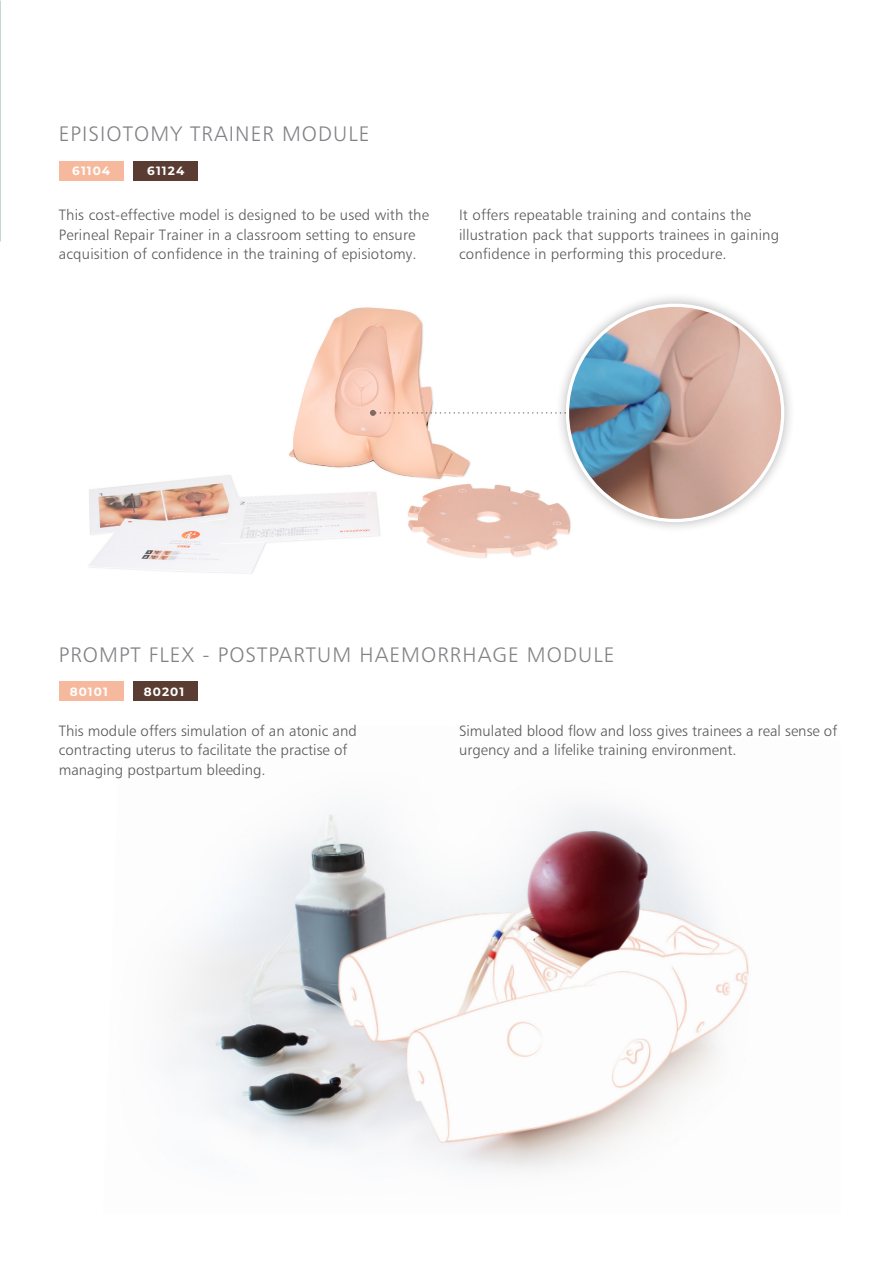
<style>
.page{position:relative;width:893px;height:1263px;background:#fff}
.page>*{position:absolute;margin:0;border:0;box-sizing:border-box;transform-origin:0 0}
.t1{font:21px "Humanist 777 BT Light B";letter-spacing:.05em;color:#808285}
.t2{font:15px/19.5px "Humanist 777 BT Light B";letter-spacing:.01em;color:#58595b}
.t3{font:700 12px "Montserrat";letter-spacing:.095em;color:#fff}
</style>
<div class="page">
<img style="left:173px;top:806px;width:576px;height:364px">
<div style="left:133px;top:682px;width:65px;height:19px;background:#5a3c32"></div>
<div style="left:59px;top:682px;width:65px;height:19px;background:#f7b99d"></div>
<img style="left:88px;top:307px;width:481px;height:267px">
<div style="left:133px;top:161px;width:65px;height:19px;background:#5a3c32"></div>
<div style="left:59px;top:161px;width:65px;height:19px;background:#f7b99d"></div>
<svg style="left:370px;top:410px;width:184px;height:6px"></svg>
<div style="left:554px;top:292px;width:242px;height:242px;background:#000;opacity:.3"></div>
<img style="left:567px;top:305px;width:216px;height:215px;border-radius:108px">
<h1 class="t1" style="left:59px;top:121px;width:312px">EPISIOTOMY TRAINER MODULE</h1>
<p class="t3" style="left:72px;top:162px;width:40px">61104</p>
<p class="t3" style="left:147px;top:162px;width:39px">61124</p>
<p class="t2" style="left:59px;top:205px;width:372px">This cost-effective model is designed to be used with the<br>Perineal Repair Trainer in a classroom setting to ensure acquisition of confidence in the training of episiotomy.</p>
<p class="t2" style="left:459px;top:205px;width:322px">It offers repeatable training and contains the illustration pack that supports trainees in gaining confidence in performing this procedure.</p>
<h1 class="t1" style="left:59px;top:642px;width:557px">PROMPT FLEX - POSTPARTUM HAEMORRHAGE MODULE</h1>
<p class="t3" style="left:70px;top:683px;width:40px">80101</p>
<p class="t3" style="left:144px;top:683px;width:42px">80201</p>
<p class="t2" style="left:59px;top:721px;width:300px">This module offers simulation of an atonic and contracting uterus to facilitate the practise of managing postpartum bleeding.</p>
<p class="t2" style="left:459px;top:721px;width:380px">Simulated blood flow and loss gives trainees a real sense of urgency and a lifelike training environment.</p>
</div>
